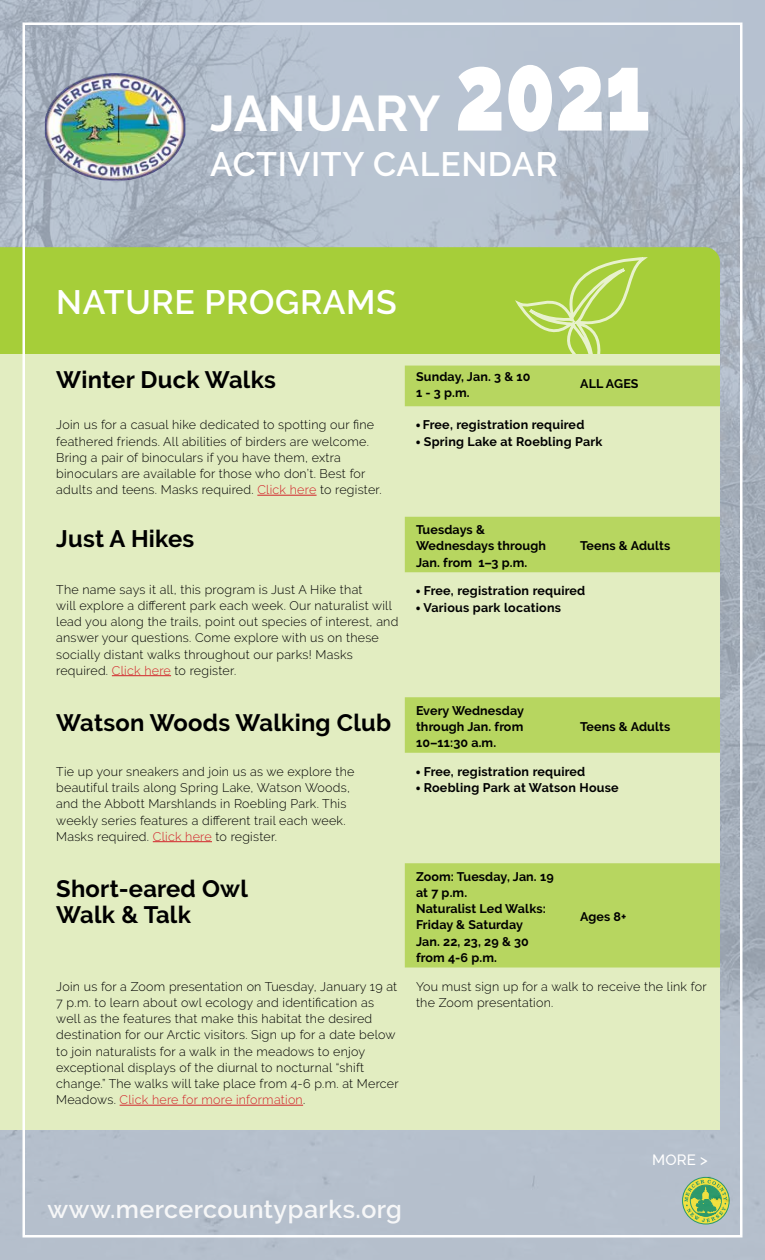
<style>
.page{position:relative;width:765px;height:1260px;background:#fff}
.page>*{position:absolute;margin:0;border:0;box-sizing:border-box;transform-origin:0 0}
.t1{font:700 50px "Raleway";letter-spacing:-.01em;color:#fff}
.t2{font:600 33.75px "Raleway";letter-spacing:.02em;color:#fff}
.t3{font:600 25px "Raleway";letter-spacing:.02em;color:#fff}
.t4{font:700 23.75px/26.2px "Raleway";letter-spacing:.01em;color:#000}
.t5{font:500 15px "Raleway";color:#fff}
.t6{font:300 12.5px/16.2px "Raleway";letter-spacing:.02em;color:#000}
.t7{font:700 12.5px/16.2px "Raleway";letter-spacing:.01em;color:#000}
.s1{font-weight:800;font-size:110px}
.s2{color:#d2232a}
.s3{font-family:"Aktiv Grotesk Cd"}
</style>
<div class="page">
<img style="left:0;top:0;width:765px;height:1260px">
<div style="left:0;top:247px;width:720px;height:107px;background:#a6ce39"></div>
<img style="left:45px;top:73px;width:140px;height:107px">
<svg style="left:501px;top:228px;width:147px;height:126px;background:#aece5e"></svg>
<div style="left:0;top:354px;width:720px;height:775px;background:#e2edc1"></div>
<svg style="left:405px;top:366px;width:315px;height:602px"></svg>
<hr style="left:257px;top:495px;width:60px;height:1px;background:#d2232a">
<hr style="left:112px;top:675px;width:59px;height:1px;background:#d2232a">
<hr style="left:153px;top:841px;width:59px;height:1px;background:#d2232a">
<hr style="left:120px;top:1105px;width:183px;height:1px;background:#d2232a">
<h1 class="t1" style="left:210px;top:84px;width:442px">JANUARY <span class="s1">2021</span></h1>
<h2 class="t2" style="left:210px;top:145px;width:349px">ACTIVITY CALENDAR</h2>
<h2 class="t2" style="left:56px;top:283px;width:342px">NATURE PROGRAMS</h2>
<h3 class="t4" style="left:56px;top:367px;width:221px">Winter Duck Walks</h3>
<p class="t7" style="left:416px;top:368px;width:116px">Sunday, Jan. 3 &amp; 10<br>1 - 3 p.m.</p>
<p class="t7" style="left:580px;top:376px;width:60px">ALL AGES</p>
<p class="t6" style="left:56px;top:417px;width:327px">Join us for a casual hike dedicated to spotting our fine feathered friends. All abilities of birders are welcome.<br>Bring a pair of binoculars if you have them, extra binoculars are available for those who don’t. Best for adults and teens. Masks required. <span class="s2">Click here</span> to register.</p>
<p class="t7" style="left:416px;top:417px;width:170px"><span class="s3">•</span> Free, registration required</p>
<p class="t7" style="left:416px;top:433px;width:188px"><span class="s3">•</span> Spring Lake at Roebling Park</p>
<h3 class="t4" style="left:56px;top:526px;width:140px">Just A Hikes</h3>
<p class="t7" style="left:416px;top:522px;width:131px">Tuesdays &amp;<br>Wednesdays through<br>Jan. from 1–3 p.m.</p>
<p class="t7" style="left:580px;top:537px;width:92px">Teens &amp; Adults</p>
<p class="t6" style="left:56px;top:581px;width:344px">The name says it all, this program is Just A Hike that<br>will explore a different park each week. Our naturalist will lead you along the trails, point out species of interest, and answer your questions. Come explore with us on these socially distant walks throughout our parks! Masks required. <span class="s2">Click here</span> to register.</p>
<p class="t7" style="left:416px;top:583px;width:171px"><span class="s3">•</span> Free, registration required</p>
<p class="t7" style="left:416px;top:599px;width:147px"><span class="s3">•</span> Various park locations</p>
<h3 class="t4" style="left:56px;top:709px;width:336px">Watson Woods Walking Club</h3>
<p class="t7" style="left:416px;top:702px;width:110px;text-align:justify">Every Wednesday through Jan. from 10–11:30 a.m.</p>
<p class="t7" style="left:580px;top:718px;width:92px">Teens &amp; Adults</p>
<p class="t6" style="left:56px;top:763px;width:300px">Tie up your sneakers and join us as we explore the beautiful trails along Spring Lake, Watson Woods, and the Abbott Marshlands in Roebling Park. This weekly series features a different trail each week.<br>Masks required. <span class="s2">Click here</span> to register.</p>
<p class="t7" style="left:416px;top:763px;width:171px"><span class="s3">•</span> Free, registration required</p>
<p class="t7" style="left:416px;top:780px;width:204px"><span class="s3">•</span> Roebling Park at Watson House</p>
<h3 class="t4" style="left:56px;top:875px;width:193px">Short-eared Owl<br>Walk &amp; Talk</h3>
<p class="t7" style="left:416px;top:868px;width:139px">Zoom: Tuesday, Jan. 19 at 7 p.m.<br>Naturalist Led Walks:<br>Friday &amp; Saturday<br>Jan. 22, 23, 29 &amp; 30 from 4-6 p.m.</p>
<p class="t7" style="left:580px;top:909px;width:48px">Ages 8+</p>
<p class="t6" style="left:56px;top:978px;width:344px">Join us for a Zoom presentation on Tuesday, January 19 at 7 p.m. to learn about owl ecology and identification as well as the features that make this habitat the desired destination for our Arctic visitors. Sign up for a date below to join naturalists for a walk in the meadows to enjoy exceptional displays of the diurnal to nocturnal “shift change.” The walks will take place from 4-6 p.m. at Mercer Meadows. <span class="s2">Click here for more information</span>.</p>
<p class="t6" style="left:416px;top:978px;width:292px">You must sign up for a walk to receive the link for the Zoom presentation.</p>
<h3 class="t3" style="left:48px;top:1195px;width:356px">www.mercercountyparks.org</h3>
<p class="t5" style="left:652px;top:1153px;width:57px">MORE &gt;</p>
</div>
